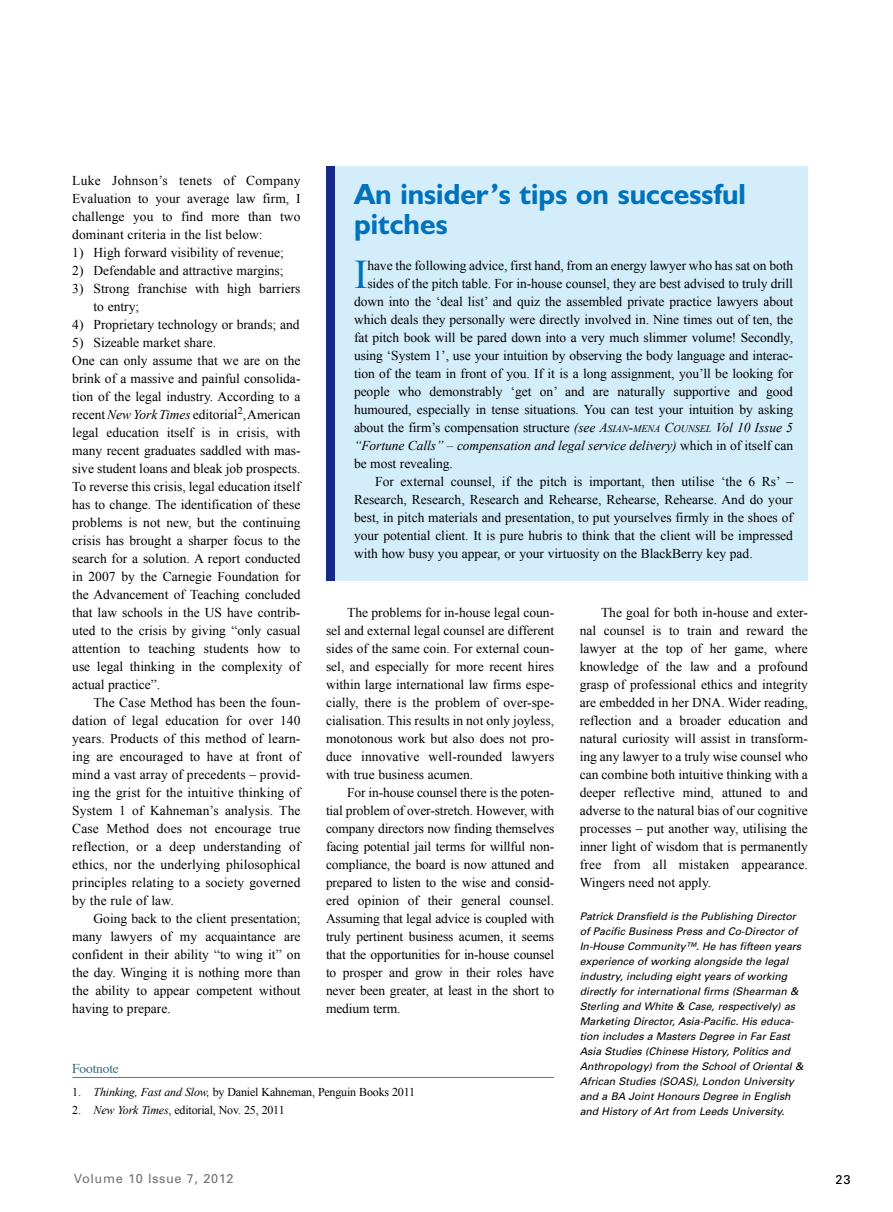
<style>
.page{position:relative;width:893px;height:1212px;background:#fff}
.page>*{position:absolute;margin:0;border:0;box-sizing:border-box;transform-origin:0 0}
.t1{font:40.65px "Times New Roman";color:#0072bc}
.t2{font:700 29.25px/30px "Humanist 521 BT";color:#0072bc}
.t3{font:13.5px/18px "Times New Roman";color:#000;text-align:justify}
.t4{font:italic 13.5px "Times New Roman";letter-spacing:-.005em;color:#000}
.t5{font:13.5px "Times";letter-spacing:-.015em;color:#3c6c7e}
.t6{font:12.75px "Univers";letter-spacing:.05em;color:#727272}
.t7{font:12.75px "Univers";color:#000}
.t8{font:12px "Times New Roman";letter-spacing:-.015em;color:#000}
.t9{font:italic 10.5px/15px "Univers";color:#000}
.s1{font-style:italic}
.s2{font-style:italic;font-size:10.2px}
.s3{font-style:normal}
</style>
<div class="page">
<div style="left:326px;top:167px;width:482px;height:414px;background:#d3edfb"></div>
<div style="left:326px;top:167px;width:8px;height:414px;background:#182a88"></div>
<hr style="left:72px;top:1077px;width:482px;height:1px;background:#727272">
<p class="t3" style="left:72px;top:171px;width:230px">Luke Johnson’s tenets of Company Evaluation to your average law firm, I challenge you to find more than two dominant criteria in the list below:</p>
<p class="t3" style="left:72px;top:243px;width:213px">1) High forward visibility of revenue;</p>
<p class="t3" style="left:72px;top:261px;width:213px">2) Defendable and attractive margins;</p>
<p class="t3" style="left:94px;top:279px;width:208px;text-indent:-21px">3) Strong franchise with high barriers to entry;</p>
<p class="t3" style="left:72px;top:315px;width:229px">4) Proprietary technology or brands; and</p>
<p class="t3" style="left:72px;top:333px;width:230px;text-align:left">5) Sizeable market share.<br>One can only assume that we are on the brink of a massive and painful consolida&shy;tion of the legal industry. According to a recent <span class="s1">New York Times</span> editorial<sup>2</sup>, American legal education itself is in crisis, with many recent graduates saddled with mas&shy;sive student loans and bleak job prospects.<br>To reverse this crisis, legal education itself has to change. The identification of these problems is not new, but the continuing crisis has brought a sharper focus to the search for a solution. A report conducted in 2007 by the Carnegie Foundation for the Advancement of Teaching concluded that law schools in the US have contrib&shy;uted to the crisis by giving “only casual attention to teaching students how to use legal thinking in the complexity of actual practice”.</p>
<p class="t3" style="left:72px;top:693px;width:230px;text-indent:21px">The Case Method has been the foun&shy;dation of legal education for over 140 years. Products of this method of learn&shy;ing are encouraged to have at front of mind a vast array of precedents – provid&shy;ing the grist for the intuitive thinking of System 1 of Kahneman’s analysis. The Case Method does not encourage true reflection, or a deep understanding of ethics, nor the underlying philosophical principles relating to a society governed by the rule of law.</p>
<p class="t3" style="left:72px;top:909px;width:230px;text-indent:21px">Going back to the client presentation; many lawyers of my acquaintance are confident in their ability “to wing it” on the day. Winging it is nothing more than the ability to appear competent without having to prepare.</p>
<h2 class="t2" style="left:354px;top:179px;width:393px">An insider’s tips on successful pitches</h2>
<h1 class="t1" style="left:354px;top:252px;width:15px">I</h1>
<p class="t3" style="left:367px;top:257px;width:427px">have the following advice, first hand, from an energy lawyer who has sat on both</p>
<p class="t3" style="left:367px;top:275px;width:427px">sides of the pitch table. For in-house counsel, they are best advised to truly drill</p>
<p class="t3" style="left:354px;top:293px;width:441px">down into the ‘deal list’ and quiz the assembled private practice lawyers about</p>
<p class="t3" style="left:354px;top:311px;width:441px">which deals they personally were directly involved in. Nine times out of ten, the</p>
<p class="t3" style="left:354px;top:329px;width:441px">fat pitch book will be pared down into a very much slimmer volume! Secondly,</p>
<p class="t3" style="left:354px;top:347px;width:441px">using ‘System 1’, use your intuition by observing the body language and interac-</p>
<p class="t3" style="left:354px;top:365px;width:441px">tion of the team in front of you. If it is a long assignment, you’ll be looking for</p>
<p class="t3" style="left:354px;top:383px;width:440px">people who demonstrably ‘get on’ and are naturally supportive and good</p>
<p class="t3" style="left:354px;top:401px;width:441px">humoured, especially in tense situations. You can test your intuition by asking</p>
<p class="t3" style="left:354px;top:419px;width:440px">about the firm’s compensation structure <span class="s1">(see A</span><span class="s2">SIAN</span><span class="s1">-</span><span class="s2">MENA</span> <span class="s1">C</span><span class="s2">OUNSEL</span> <span class="s1">Vol 10 Issue 5</span></p>
<p class="t4" style="left:354px;top:438px;width:441px">“Fortune Calls” – compensation and legal service delivery) <span class="s3">which in of itself can</span></p>
<p class="t3" style="left:354px;top:455px;width:100px">be most revealing.</p>
<p class="t3" style="left:375px;top:473px;width:419px">For external counsel, if the pitch is important, then utilise ‘the 6 Rs’ –</p>
<p class="t3" style="left:354px;top:491px;width:440px">Research, Research, Research and Rehearse, Rehearse, Rehearse. And do your</p>
<p class="t3" style="left:354px;top:509px;width:440px">best, in pitch materials and presentation, to put yourselves firmly in the shoes of</p>
<p class="t3" style="left:354px;top:527px;width:441px">your potential client. It is pure hubris to think that the client will be impressed</p>
<p class="t3" style="left:354px;top:545px;width:400px">with how busy you appear, or your virtuosity on the BlackBerry key pad.</p>
<p class="t3" style="left:326px;top:603px;width:230px;text-indent:21px">The problems for in-house legal coun&shy;sel and external legal counsel are different sides of the same coin. For external coun&shy;sel, and especially for more recent hires within large international law firms espe&shy;cially, there is the problem of over-spe&shy;cialisation. This results in not only joyless, monotonous work but also does not pro&shy;duce innovative well-rounded lawyers with true business acumen.</p>
<p class="t3" style="left:326px;top:783px;width:230px;text-indent:21px">For in-house counsel there is the poten&shy;tial problem of over-stretch. However, with company directors now finding themselves facing potential jail terms for willful non&shy;compliance, the board is now attuned and prepared to listen to the wise and consid&shy;ered opinion of their general counsel.<br>Assuming that legal advice is coupled with truly pertinent business acumen, it seems that the opportunities for in-house counsel to prosper and grow in their roles have never been greater, at least in the short to medium term.</p>
<p class="t3" style="left:580px;top:603px;width:230px;text-indent:21px">The goal for both in-house and exter&shy;nal counsel is to train and reward the lawyer at the top of her game, where knowledge of the law and a profound grasp of professional ethics and integrity are embedded in her DNA. Wider reading, reflection and a broader education and natural curiosity will assist in transform&shy;ing any lawyer to a truly wise counsel who can combine both intuitive thinking with a deeper reflective mind, attuned to and adverse to the natural bias of our cognitive processes – put another way, utilising the inner light of wisdom that is permanently free from all mistaken appearance.<br>Wingers need not apply.</p>
<p class="t9" style="left:580px;top:908px;width:225px">Patrick Dransfield is the Publishing Director of Pacific Business Press and Co-Director of In-House Community™. He has fifteen years experience of working alongside the legal industry, including eight years of working directly for international firms (Shearman &amp; Sterling and White &amp; Case, respectively) as Marketing Director, Asia-Pacific. His educa&shy;tion includes a Masters Degree in Far East Asia Studies (Chinese History, Politics and Anthropology) from the School of Oriental &amp; African Studies (SOAS), London University and a BA Joint Honours Degree in English and History of Art from Leeds University.</p>
<p class="t5" style="left:72px;top:1062px;width:48px">Footnote</p>
<p class="t8" style="left:72px;top:1085px;width:344px">1. <span class="s1">Thinking, Fast and Slow,</span> by Daniel Kahneman, Penguin Books 2011</p>
<p class="t8" style="left:72px;top:1104px;width:214px">2. <span class="s1">New York Times</span>, editorial, Nov. 25, 2011</p>
<p class="t6" style="left:74px;top:1171px;width:161px">Volume 10 Issue 7, 2012</p>
<p class="t7" style="left:836px;top:1171px;width:16px">23</p>
</div>
